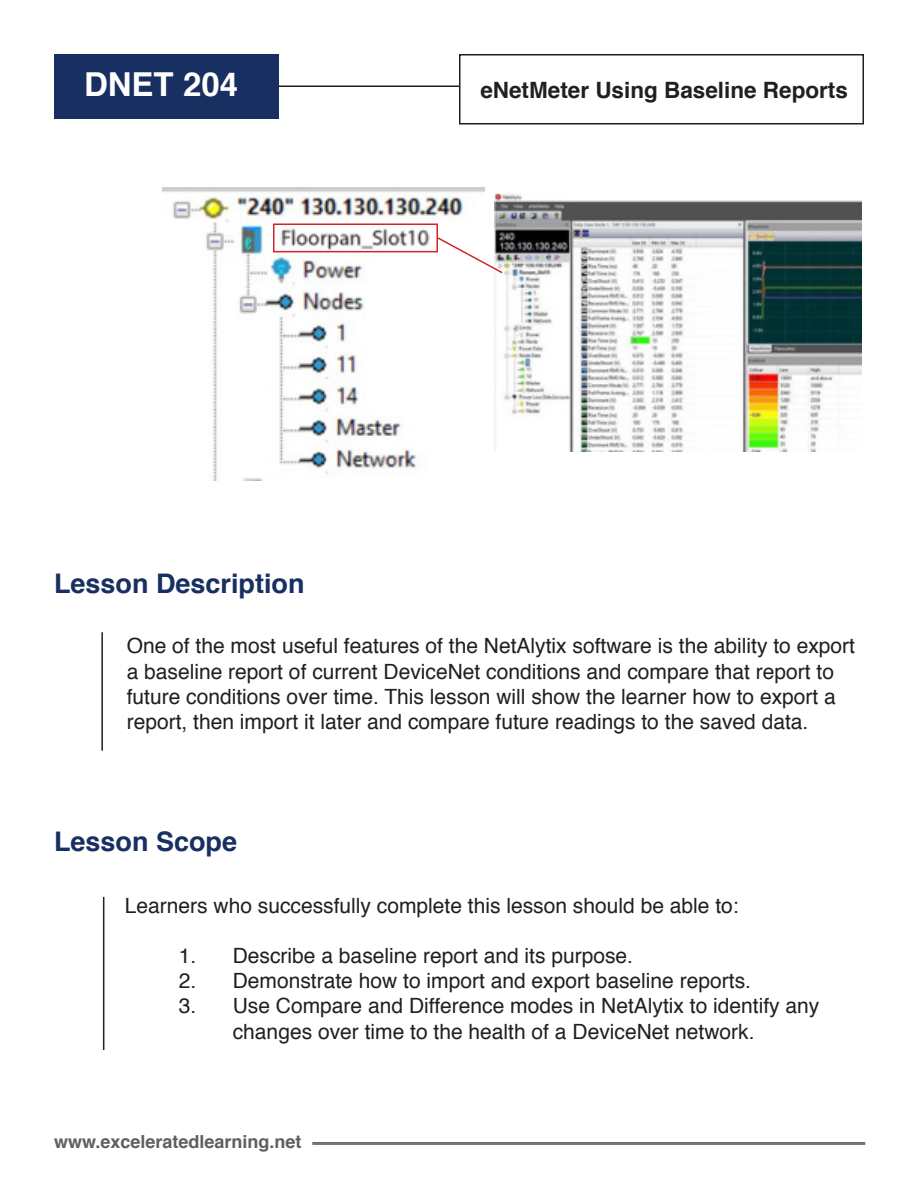
<style>
.page{position:relative;width:918px;height:1188px;background:#fff}
.page>*{position:absolute;margin:0;border:0;box-sizing:border-box;transform-origin:0 0}
.t1{font:700 33px "Helvetica";color:#fff}
.t2{font:700 27px "Helvetica";color:#182f61}
.t3{font:700 22.5px "Helvetica";color:#231f20}
.t4{font:21px/25.2px "Helvetica";color:#231f20}
.t5{font:700 18px "Helvetica";color:#5f5f5f}
</style>
<div class="page">
<hr style="left:312px;top:1143px;width:553px;height:1px;background:#231f20">
<hr style="left:312px;top:1144px;width:553px;height:1px;background:#231f20">
<hr style="left:258px;top:86px;width:201px;height:1px;background:#231f20">
<div style="left:54px;top:55px;width:225px;height:64px;background:#182f61"></div>
<div style="left:459px;top:54px;width:405px;height:70px;border:2px solid #231f20"></div>
<hr style="left:101px;top:632px;width:2px;height:119px;background:#231f20">
<hr style="left:103px;top:897px;width:1px;height:153px;background:#231f20">
<img style="left:494px;top:194px;width:368px;height:258px">
<img style="left:162px;top:188px;width:322px;height:292px">
<div style="left:273px;top:224px;width:165px;height:28px;border:2px solid #d1232a"></div>
<svg style="left:436px;top:236px;width:68px;height:39px"></svg>
<p class="t1" style="left:84px;top:58px;width:156px">DNET 204</p>
<p class="t3" style="left:480px;top:72px;width:369px">eNetMeter Using Baseline Reports</p>
<p class="t2" style="left:54px;top:562px;width:252px">Lesson Description</p>
<p class="t4" style="left:127px;top:634px;width:730px">One of the most useful features of the NetAlytix software is the ability to export a baseline report of current DeviceNet conditions and compare that report to future conditions over time. This lesson will show the learner how to export a report, then import it later and compare future readings to the saved data.</p>
<p class="t2" style="left:54px;top:819px;width:185px">Lesson Scope</p>
<p class="t4" style="left:125px;top:893px;width:615px">Learners who successfully complete this lesson should be able to:</p>
<p class="t4" style="left:179px;top:944px;width:456px">1. Describe a baseline report and its purpose.</p>
<p class="t4" style="left:179px;top:969px;width:574px">2. Demonstrate how to import and export baseline reports.</p>
<p class="t4" style="left:179px;top:994px;width:642px;text-align:center">3. Use Compare and Difference modes in NetAlytix to identify any changes over time to the health of a DeviceNet network.</p>
<p class="t5" style="left:54px;top:1127px;width:249px">www.exceleratedlearning.net</p>
</div>
